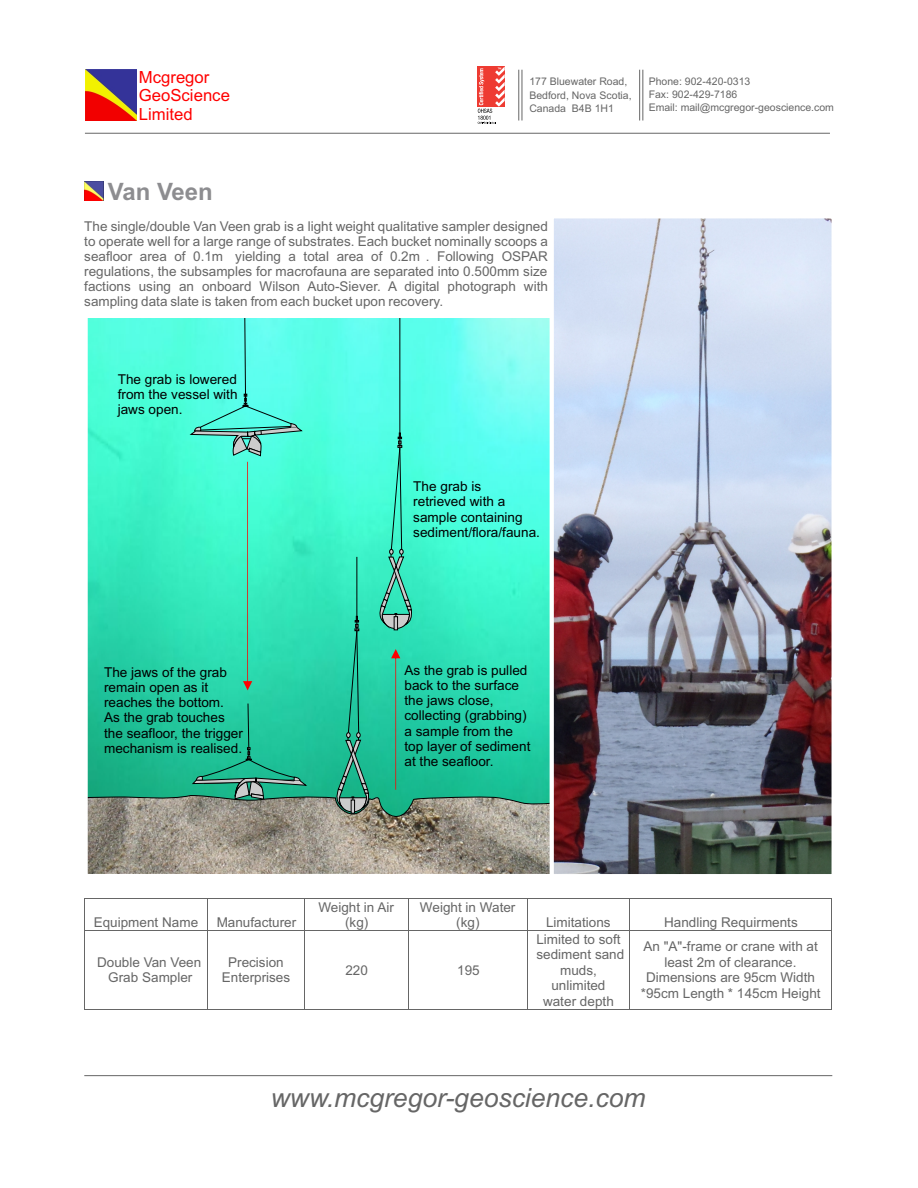
<style>
.page{position:relative;width:918px;height:1188px;background:#fff}
.page>*{position:absolute;margin:0;border:0;box-sizing:border-box;transform-origin:0 0}
.t1{font:italic 26.55px "Arial";color:#666}
.t2{font:700 24px "Arial";color:#8d8d90}
.t3{font:16.8px/18.8px "Arial";color:#f00}
.t4{font:13.5px/15.5px "Arial";color:#666;text-align:center}
.t5{font:13.5px/15.1px "Arial";color:#000}
.t6{font:10.5px/13.5px "Arial";color:#666}
</style>
<div class="page">
<svg style="left:88px;top:319px;width:462px;height:554px;background:#49daba"></svg>
<div style="left:83px;top:314px;width:473px;height:564px;border:4px solid #fff"></div>
<img style="left:555px;top:219px;width:276px;height:654px">
<div style="left:550px;top:214px;width:286px;height:664px;border:4px solid #fff"></div>
<hr style="left:84px;top:899px;width:748px;height:1px;background:#666">
<hr style="left:84px;top:899px;width:1px;height:31px;background:#666">
<hr style="left:207px;top:899px;width:1px;height:31px;background:#666">
<hr style="left:304px;top:899px;width:1px;height:31px;background:#666">
<hr style="left:408px;top:899px;width:1px;height:31px;background:#666">
<hr style="left:527px;top:899px;width:1px;height:31px;background:#666">
<hr style="left:629px;top:899px;width:1px;height:31px;background:#666">
<hr style="left:831px;top:899px;width:1px;height:31px;background:#666">
<hr style="left:84px;top:930px;width:748px;height:1px;background:#666">
<hr style="left:84px;top:931px;width:1px;height:79px;background:#666">
<hr style="left:84px;top:1009px;width:123px;height:1px;background:#666">
<hr style="left:207px;top:931px;width:1px;height:79px;background:#666">
<hr style="left:208px;top:1009px;width:96px;height:1px;background:#666">
<hr style="left:304px;top:931px;width:1px;height:79px;background:#666">
<hr style="left:305px;top:1009px;width:103px;height:1px;background:#666">
<hr style="left:408px;top:931px;width:1px;height:79px;background:#666">
<hr style="left:409px;top:1009px;width:118px;height:1px;background:#666">
<hr style="left:527px;top:931px;width:1px;height:79px;background:#666">
<hr style="left:528px;top:1009px;width:101px;height:1px;background:#666">
<hr style="left:629px;top:931px;width:1px;height:79px;background:#666">
<hr style="left:630px;top:1009px;width:201px;height:1px;background:#666">
<hr style="left:831px;top:931px;width:1px;height:79px;background:#666">
<img style="left:85px;top:182px;width:19px;height:18px">
<svg style="left:478px;top:66px;width:27px;height:58px"></svg>
<hr style="left:518px;top:70px;width:1px;height:51px;background:#666">
<hr style="left:522px;top:70px;width:1px;height:51px;background:#666">
<hr style="left:639px;top:70px;width:1px;height:51px;background:#666">
<hr style="left:642px;top:70px;width:1px;height:51px;background:#666">
<img style="left:85px;top:70px;width:52px;height:50px">
<hr style="left:85px;top:133px;width:745px;height:1px;background:#666">
<hr style="left:84px;top:1075px;width:748px;height:1px;background:#666">
<p class="t3" style="left:139px;top:69px;width:93px">Mcgregor<br>GeoScience<br>Limited</p>
<p class="t6" style="left:529px;top:76px;width:104px">177 Bluewater Road,<br>Bedford, Nova Scotia,<br>Canada B4B 1H1</p>
<p class="t6" style="left:649px;top:75px;width:103px">Phone: 902-420-0313<br>Fax: 902-429-7186</p>
<p class="t6" style="left:649px;top:101px;width:187px">Email: mail@mcgregor-geoscience.com</p>
<h2 class="t2" style="left:108px;top:183px;width:107px">Van Veen</h2>
<p class="t4" style="left:84px;top:220px;width:465px;text-align:justify">The single/double Van Veen grab is a light weight qualitative sampler designed to operate well for a large range of substrates. Each bucket nominally scoops a seafloor area of 0.1m yielding a total area of 0.2m . Following OSPAR regulations, the subsamples for macrofauna are separated into 0.500mm size factions using an onboard Wilson Auto-Siever. A digital photograph with sampling data slate is taken from each bucket upon recovery.</p>
<p class="t5" style="left:118px;top:372px;width:121px;text-align:justify">The grab is lowered from the vessel with jaws open.</p>
<p class="t5" style="left:413px;top:480px;width:128px">The grab is<br>retrieved with a sample containing sediment/flora/fauna.</p>
<p class="t5" style="left:104px;top:666px;width:140px">The jaws of the grab remain open as it reaches the bottom.<br>As the grab touches the seafloor, the trigger mechanism is realised.</p>
<p class="t5" style="left:404px;top:664px;width:127px">As the grab is pulled back to the surface the jaws close, collecting (grabbing) a sample from the top layer of sediment at the seafloor.</p>
<p class="t4" style="left:94px;top:916px;width:106px">Equipment Name</p>
<p class="t4" style="left:217px;top:916px;width:81px">Manufacturer</p>
<p class="t4" style="left:318px;top:901px;width:77px">Weight in Air (kg)</p>
<p class="t4" style="left:420px;top:901px;width:97px">Weight in Water (kg)</p>
<p class="t4" style="left:546px;top:916px;width:66px">Limitations</p>
<p class="t4" style="left:664px;top:916px;width:135px">Handling Requirments</p>
<p class="t4" style="left:97px;top:955px;width:106px">Double Van Veen<br>Grab Sampler</p>
<p class="t4" style="left:222px;top:956px;width:70px">Precision<br>Enterprises</p>
<p class="t4" style="left:345px;top:963px;width:24px">220</p>
<p class="t4" style="left:457px;top:963px;width:24px">195</p>
<p class="t4" style="left:536px;top:932px;width:89px">Limited to soft sediment sand muds, unlimited water depth</p>
<p class="t4" style="left:641px;top:940px;width:181px">An "A"-frame or crane with at least 2m of clearance.<br>Dimensions are 95cm Width *95cm Length * 145cm Height</p>
<h1 class="t1" style="left:271px;top:1087px;width:376px">www.mcgregor-geoscience.com</h1>
</div>
